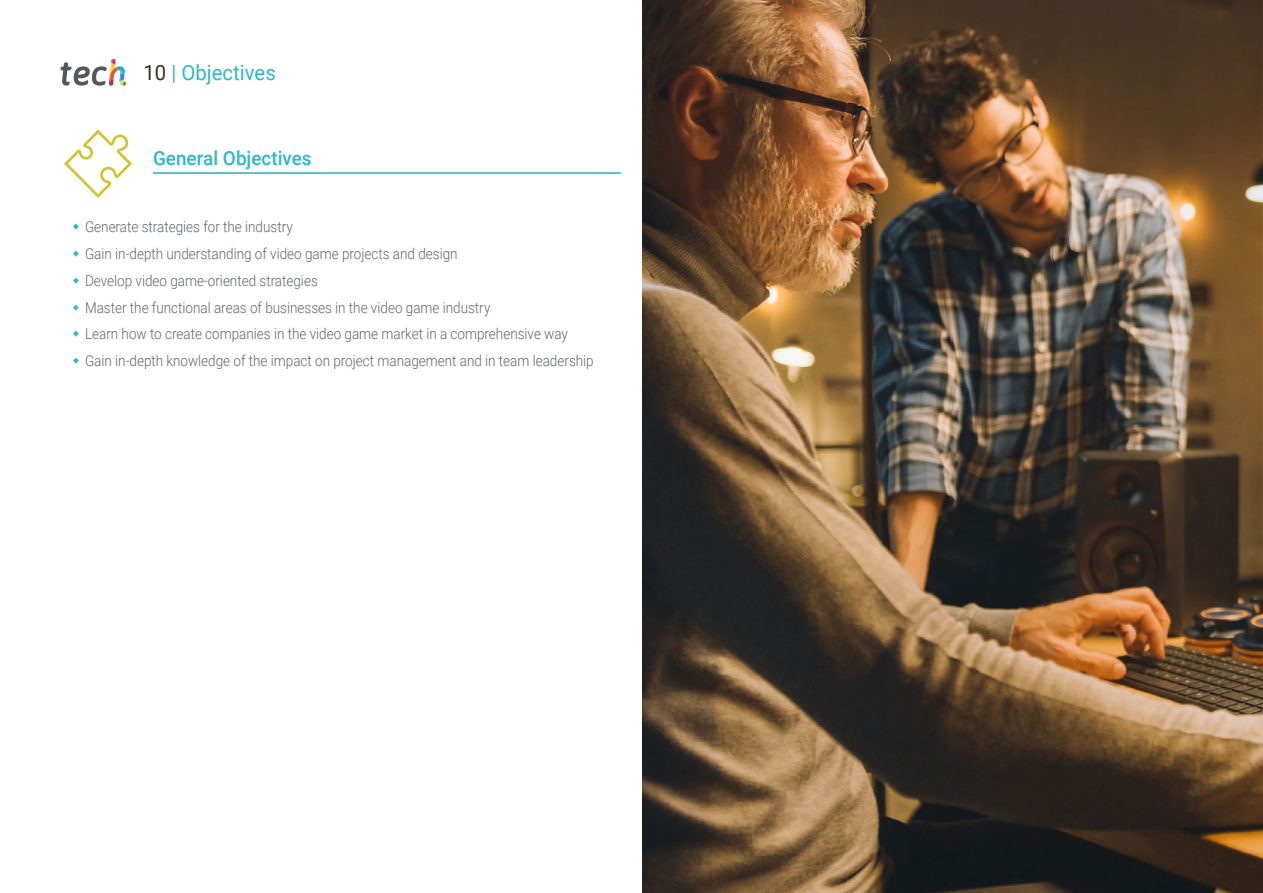
<style>
.page{position:relative;width:1263px;height:893px;background:#fff}
.page>*{position:absolute;margin:0;border:0;box-sizing:border-box;transform-origin:0 0}
.t1{font:21px "Roboto";color:#2db8c5}
.t2{font:500 19.5px "Roboto";color:#2db8c5}
.t3{font:300 15px/26.7px "Roboto";color:#61646a;scale:.9 1}
.s1{color:#312e20}
</style>
<div class="page">
<hr style="left:153px;top:173px;width:468px;height:1px;background:#2db8c5">
<svg style="left:64px;top:130px;width:68px;height:68px"></svg>
<svg style="left:61px;top:59px;width:65px;height:27px"></svg>
<img style="left:642px;top:0;width:621px;height:893px">
<h1 class="t1" style="left:144px;top:57px;width:134px"><span class="s1">10</span> | Objectives</h1>
<h2 class="t2" style="left:153px;top:144px;width:160px">General Objectives</h2>
<p class="t3" style="left:85px;top:213px;width:567px">Generate strategies for the industry<br>Gain in-depth understanding of video game projects and design<br>Develop video game-oriented strategies<br>Master the functional areas of businesses in the video game industry<br>Learn how to create companies in the video game market in a comprehensive way Gain in-depth knowledge of the impact on project management and in team leadership</p>
</div>
